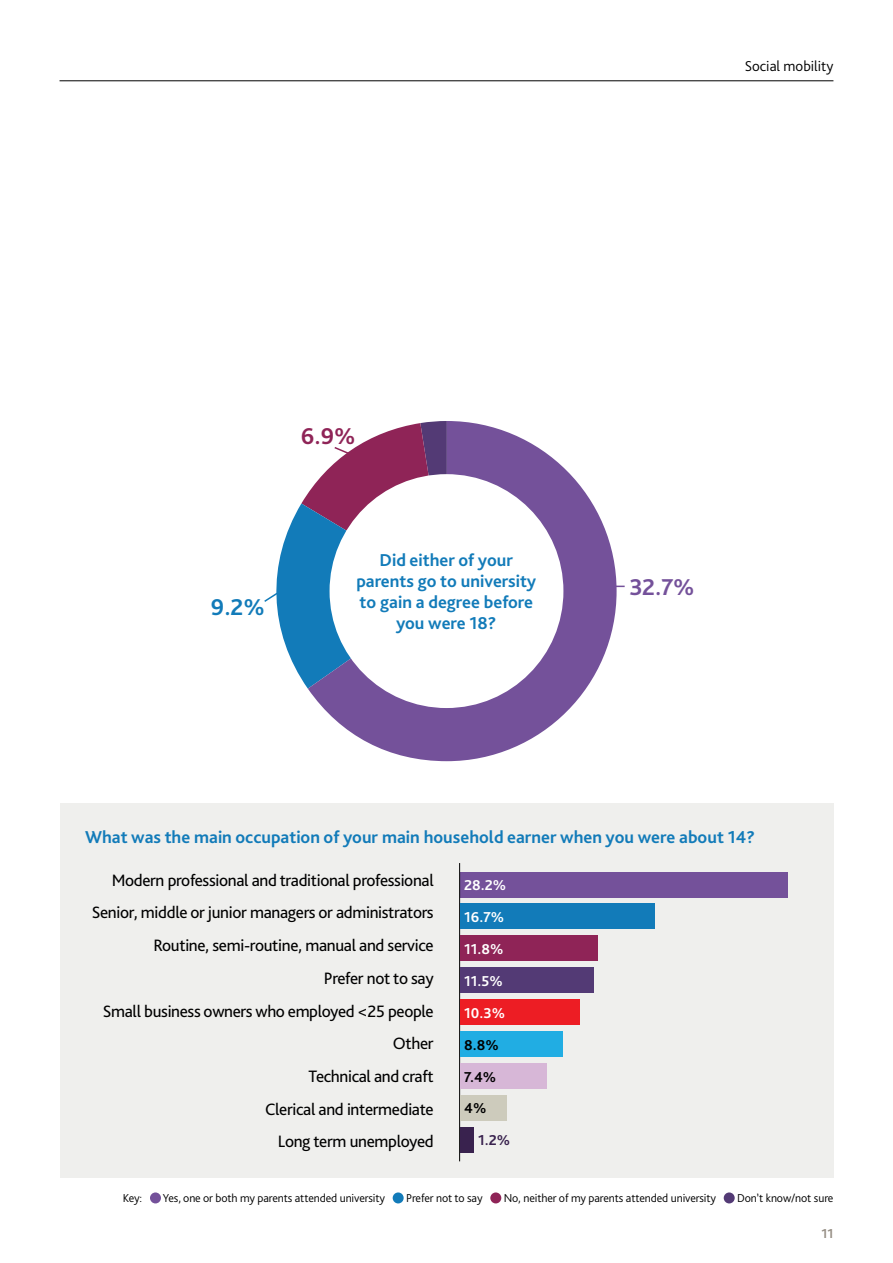
<style>
.page{position:relative;width:893px;height:1263px;background:#fff}
.page>*{position:absolute;margin:0;border:0;box-sizing:border-box;transform-origin:0 0}
.t1{font:700 24px "GWLG Bliss";color:#74519a}
.t2{font:700 24px "GWLG Bliss";color:#8f2457}
.t3{font:700 24px "GWLG Bliss";color:#127bb9}
.t4{font:700 18px/21px "GWLG Bliss";color:#127bb9;text-align:center}
.t5{font:17.25px/32.7px "GWLG Bliss";letter-spacing:-.02em;color:#000;text-align:right}
.t6{font:700 15px/32px "GWLG Bliss";color:#fff}
.t7{font:300 15px "GWLG Bliss";color:#000}
.t8{font:700 15px/32px "GWLG Bliss";color:#000}
.t9{font:700 15px "GWLG Bliss";color:#39224e}
.t10{font:700 13.5px "GWLG Bliss";color:#978f85}
.t11{font:300 12px "GWLG Bliss";letter-spacing:-.01em;color:#000}
</style>
<div class="page">
<div style="left:60px;top:804px;width:773px;height:374px;background:#efefed"></div>
<div style="left:460px;top:872px;width:328px;height:25px;background:#74519a"></div>
<hr style="left:459px;top:863px;width:1px;height:298px;background:#000">
<div style="left:460px;top:904px;width:194px;height:25px;background:#127bb9"></div>
<div style="left:460px;top:935px;width:137px;height:26px;background:#8f2457"></div>
<div style="left:460px;top:967px;width:134px;height:26px;background:#533a75"></div>
<div style="left:460px;top:999px;width:120px;height:26px;background:#ed1d24"></div>
<div style="left:460px;top:1031px;width:102px;height:26px;background:#21ade3"></div>
<div style="left:460px;top:1063px;width:86px;height:26px;background:#d7b7d7"></div>
<div style="left:460px;top:1095px;width:46px;height:25px;background:#cdcbbc"></div>
<div style="left:460px;top:1127px;width:14px;height:25px;background:#39224e"></div>
<hr style="left:60px;top:80px;width:773px;height:1px;background:#000">
<svg style="left:308px;top:421px;width:309px;height:340px;fill:#74519a"></svg>
<div style="left:330px;top:474px;width:233px;height:234px;background:#fff;border-radius:50%"></div>
<svg style="left:264px;top:421px;width:183px;height:268px"></svg>
<div style="left:150px;top:1192px;width:11px;height:11px;background:#74519a;border-radius:50%"></div>
<div style="left:393px;top:1192px;width:11px;height:11px;background:#127bb9;border-radius:50%"></div>
<div style="left:490px;top:1192px;width:11px;height:11px;background:#8f2457;border-radius:50%"></div>
<div style="left:724px;top:1192px;width:11px;height:11px;background:#533a75;border-radius:50%"></div>
<p class="t7" style="left:745px;top:57px;width:90px">Social mobility</p>
<p class="t2" style="left:301px;top:421px;width:56px">6.9%</p>
<p class="t3" style="left:211px;top:592px;width:55px">9.2%</p>
<p class="t4" style="left:356px;top:550px;width:181px">Did either of your parents go to university to gain a degree before you were 18?</p>
<p class="t1" style="left:629px;top:572px;width:67px">32.7%</p>
<p class="t4" style="left:85px;top:826px;width:672px">What was the main occupation of your main household earner when you were about 14?</p>
<p class="t5" style="left:92px;top:864px;width:343px">Modern professional and traditional professional<br>Senior, middle or junior managers or administrators<br>Routine, semi-routine, manual and service<br>Prefer not to say<br>Small business owners who employed &lt;25 people<br>Other<br>Technical and craft<br>Clerical and intermediate<br>Long term unemployed</p>
<p class="t6" style="left:464px;top:869px;width:43px">28.2%<br>16.7%<br>11.8%<br>11.5%<br>10.3%</p>
<p class="t8" style="left:464px;top:1029px;width:36px">8.8%<br>7.4%<br>4%</p>
<p class="t9" style="left:478px;top:1131px;width:34px">1.2%</p>
<p class="t11" style="left:123px;top:1190px;width:21px">Key:</p>
<p class="t11" style="left:163px;top:1190px;width:224px">Yes, one or both my parents attended university</p>
<p class="t11" style="left:406px;top:1190px;width:78px">Prefer not to say</p>
<p class="t11" style="left:504px;top:1190px;width:214px">No, neither of my parents attended university</p>
<p class="t11" style="left:737px;top:1190px;width:98px">Don’t know/not sure</p>
<p class="t10" style="left:821px;top:1225px;width:14px">11</p>
</div>
